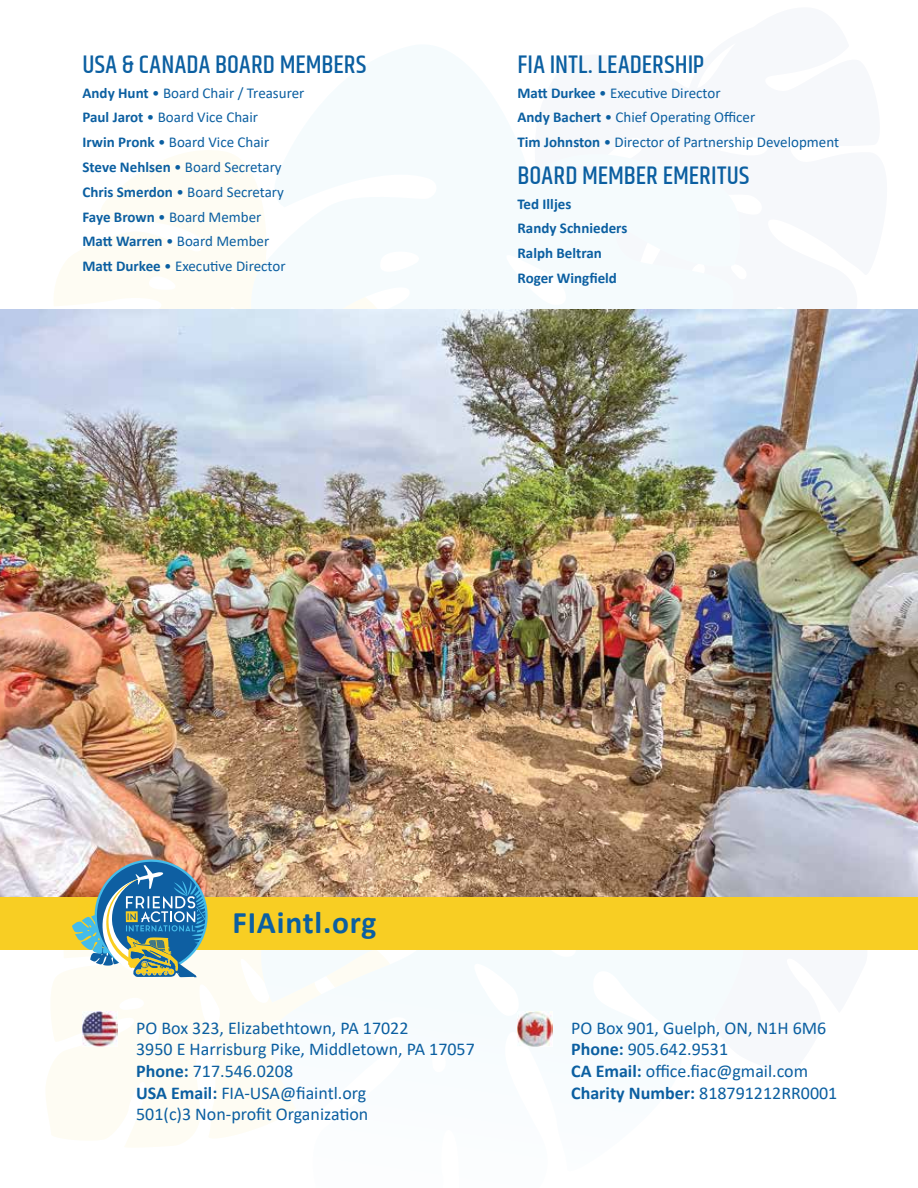
<style>
.page{position:relative;width:918px;height:1188px;background:#fff}
.page>*{position:absolute;margin:0;border:0;box-sizing:border-box;transform-origin:0 0}
.t1{font:700 31.5px "Calibri";letter-spacing:.025em;color:#0b5fa1}
.t2{font:500 25.5px "Khand";letter-spacing:.005em;color:#0b5fa1}
.t3{font:18px/21.6px "Calibri";color:#0b5fa1}
.t4{font:15px/24.8px "Calibri";color:#0b5fa1}
.t5{font:700 15px/24.8px "Calibri";color:#0b5fa1}
.s1{font-weight:700}
</style>
<div class="page">
<svg style="left:54px;top:150px;width:189px;height:159px;fill:#fefcf3"></svg>
<svg style="left:243px;top:162px;width:134px;height:147px"></svg>
<svg style="left:46px;top:950px;width:249px;height:197px;fill:#fefcf3"></svg>
<svg style="left:253px;top:950px;width:136px;height:80px"></svg>
<img style="left:0;top:309px;width:918px;height:588px">
<div style="left:0;top:897px;width:918px;height:53px;background:#f8ce23"></div>
<img style="left:518px;top:1011px;width:35px;height:35px">
<img style="left:82px;top:1011px;width:36px;height:35px">
<img style="left:72px;top:860px;width:136px;height:117px">
<h2 class="t2" style="left:82px;top:48px;width:285px">USA &amp; CANADA BOARD MEMBERS</h2>
<p class="t4" style="left:82px;top:80px;width:223px"><span class="s1">Andy Hunt</span> • Board Chair / Treasurer<br><span class="s1">Paul Jarot</span> • Board Vice Chair<br><span class="s1">Irwin Pronk</span> • Board Vice Chair<br><span class="s1">Steve Nehlsen</span> • Board Secretary<br><span class="s1">Chris Smerdon</span> • Board Secretary<br><span class="s1">Faye Brown</span> • Board Member<br><span class="s1">Matt Warren</span> • Board Member<br><span class="s1">Matt Durkee</span> • Executive Director</p>
<h2 class="t2" style="left:518px;top:48px;width:188px">FIA INTL. LEADERSHIP</h2>
<p class="t4" style="left:518px;top:80px;width:323px"><span class="s1">Matt Durkee</span> • Executive Director<br><span class="s1">Andy Bachert</span> • Chief Operating Officer<br><span class="s1">Tim Johnston</span> • Director of Partnership Development</p>
<h2 class="t2" style="left:518px;top:159px;width:233px">BOARD MEMBER EMERITUS</h2>
<p class="t5" style="left:518px;top:191px;width:111px">Ted Illjes<br>Randy Schnieders<br>Ralph Beltran<br>Roger Wingfield</p>
<h1 class="t1" style="left:232px;top:900px;width:145px">FIAintl.org</h1>
<p class="t3" style="left:136px;top:1016px;width:340px">PO Box 323, Elizabethtown, PA 17022<br>3950 E Harrisburg Pike, Middletown, PA 17057<br><span class="s1">Phone:</span> 717.546.0208<br><span class="s1">USA Email:</span> FIA-USA@fiaintl.org<br>501(c)3 Non-profit Organization</p>
<p class="t3" style="left:571px;top:1016px;width:268px">PO Box 901, Guelph, ON, N1H 6M6<br><span class="s1">Phone:</span> 905.642.9531<br><span class="s1">CA Email:</span> office.fiac@gmail.com<br><span class="s1">Charity Number:</span> 818791212RR0001</p>
</div>
